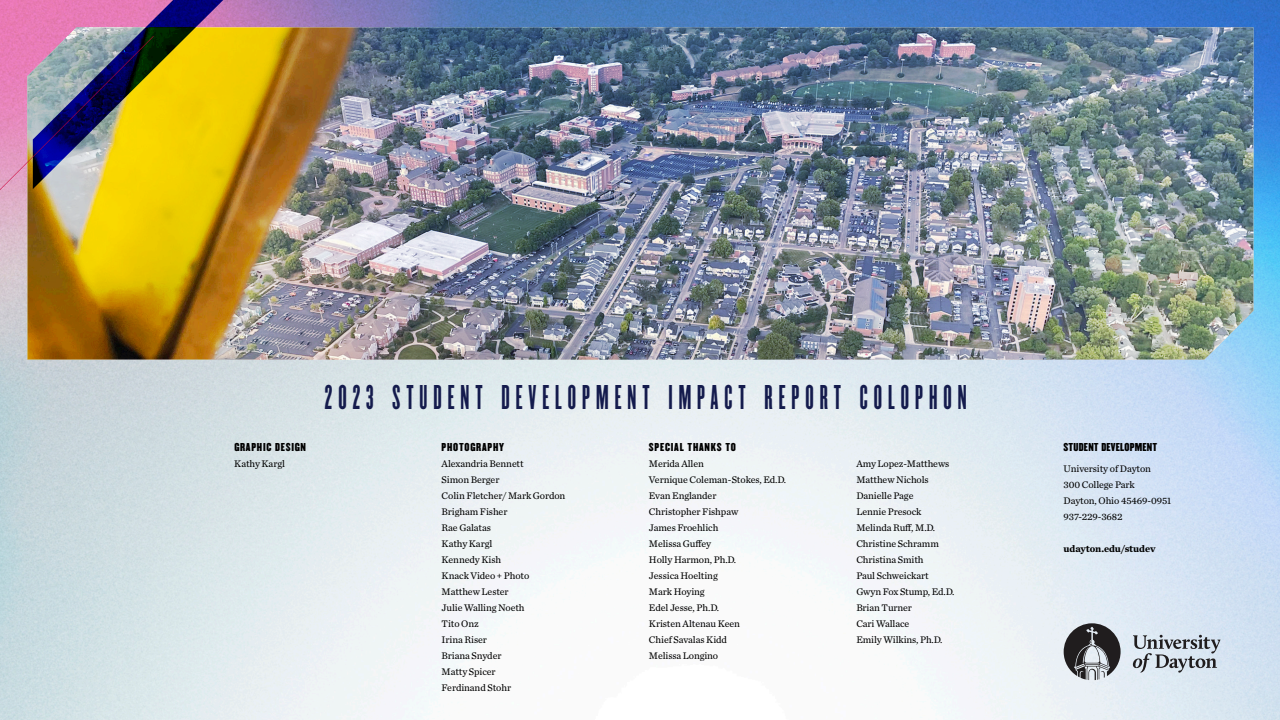
<style>
.page{position:relative;width:1280px;height:720px;background:#fff}
.page>*{position:absolute;margin:0;border:0;box-sizing:border-box;transform-origin:0 0}
.t1{font:30px "Champion Bantamweight";letter-spacing:.2em;color:#141b4d}
.t2{font:10px "Chronicle Text G2";letter-spacing:-.01em;color:#000}
.Goal_subsection_title{font:10px/16px "Champion Welterweight";letter-spacing:.075em;color:#000}
.Goal_subsection_title-2{font:10px "Champion Welterweight";letter-spacing:.02em;color:#000}
.t3{font:700 10px "Chronicle Text G2";letter-spacing:-.01em;color:#000}
.s1{font-family:"Chronicle Text G2"}
</style>
<div class="page">
<img style="left:0;top:0;width:1280px;height:720px">
<img style="left:27px;top:27px;width:1226px;height:333px">
<svg style="left:0;top:0;width:224px;height:190px;background:#b29163"></svg>
<svg style="left:1133px;top:635px;width:88px;height:38px;background:#adb6be"></svg>
<svg style="left:1063px;top:623px;width:58px;height:57px;background:#76787b"></svg>
<p class="t1" style="left:325px;top:375px;width:643px">2023 STUDENT DEVELOPMENT IMPACT REPORT COLOPHON</p>
<p class="Goal_subsection_title" style="left:234px;top:439px;width:73px">GRAPHIC DESIGN<br><span class="s1">Kathy Kargl</span></p>
<p class="Goal_subsection_title" style="left:442px;top:439px;width:64px">PHOTOGRAPHY</p>
<p class="t2" style="left:442px;top:457px;width:83px">Alexandria Bennett</p>
<p class="t2" style="left:442px;top:473px;width:59px">Simon Berger</p>
<p class="t2" style="left:442px;top:489px;width:125px">Colin Fletcher/ Mark Gordon</p>
<p class="t2" style="left:442px;top:505px;width:67px">Brigham Fisher</p>
<p class="t2" style="left:442px;top:521px;width:51px">Rae Galatas</p>
<p class="t2" style="left:442px;top:537px;width:52px">Kathy Kargl</p>
<p class="t2" style="left:442px;top:553px;width:61px">Kennedy Kish</p>
<p class="t2" style="left:442px;top:569px;width:89px">Knack Video + Photo</p>
<p class="t2" style="left:442px;top:585px;width:69px">Matthew Lester</p>
<p class="t2" style="left:442px;top:601px;width:85px">Julie Walling Noeth</p>
<p class="t2" style="left:442px;top:617px;width:39px">Tito Onz</p>
<p class="t2" style="left:442px;top:633px;width:47px">Irina Riser</p>
<p class="t2" style="left:442px;top:649px;width:61px">Briana Snyder</p>
<p class="t2" style="left:442px;top:665px;width:56px">Matty Spicer</p>
<p class="t2" style="left:442px;top:681px;width:71px">Ferdinand Stohr</p>
<p class="Goal_subsection_title" style="left:649px;top:439px;width:88px">SPECIAL THANKS TO</p>
<p class="t2" style="left:649px;top:457px;width:56px">Merida Allen</p>
<p class="t2" style="left:649px;top:473px;width:139px">Vernique Coleman-Stokes, Ed.D.</p>
<p class="t2" style="left:649px;top:489px;width:69px">Evan Englander</p>
<p class="t2" style="left:649px;top:505px;width:91px">Christopher Fishpaw</p>
<p class="t2" style="left:649px;top:521px;width:71px">James Froehlich</p>
<p class="t2" style="left:649px;top:537px;width:64px">Melissa Guffey</p>
<p class="t2" style="left:649px;top:553px;width:89px">Holly Harmon, Ph.D.</p>
<p class="t2" style="left:649px;top:569px;width:70px">Jessica Hoelting</p>
<p class="t2" style="left:649px;top:585px;width:57px">Mark Hoying</p>
<p class="t2" style="left:649px;top:601px;width:72px">Edel Jesse, Ph.D.</p>
<p class="t2" style="left:649px;top:617px;width:93px">Kristen Altenau Keen</p>
<p class="t2" style="left:649px;top:633px;width:80px">Chief Savalas Kidd</p>
<p class="t2" style="left:649px;top:649px;width:71px">Melissa Longino</p>
<p class="t2" style="left:856px;top:457px;width:95px">Amy Lopez-Matthews</p>
<p class="t2" style="left:856px;top:473px;width:74px">Matthew Nichols</p>
<p class="t2" style="left:856px;top:489px;width:59px">Danielle Page</p>
<p class="t2" style="left:856px;top:505px;width:67px">Lennie Presock</p>
<p class="t2" style="left:856px;top:521px;width:80px">Melinda Ruff, M.D.</p>
<p class="t2" style="left:856px;top:537px;width:84px">Christine Schramm</p>
<p class="t2" style="left:856px;top:553px;width:69px">Christina Smith</p>
<p class="t2" style="left:856px;top:569px;width:74px">Paul Schweickart</p>
<p class="t2" style="left:856px;top:585px;width:100px">Gwyn Fox Stump, Ed.D.</p>
<p class="t2" style="left:856px;top:601px;width:57px">Brian Turner</p>
<p class="t2" style="left:856px;top:617px;width:54px">Cari Wallace</p>
<p class="t2" style="left:856px;top:633px;width:88px">Emily Wilkins, Ph.D.</p>
<p class="Goal_subsection_title-2" style="left:1064px;top:439px;width:95px">STUDENT DEVELOPMENT</p>
<p class="t2" style="left:1064px;top:461px;width:89px">University of Dayton</p>
<p class="t2" style="left:1064px;top:477px;width:73px">300 College Park</p>
<p class="t2" style="left:1064px;top:493px;width:109px">Dayton, Ohio 45469-0951</p>
<p class="t2" style="left:1064px;top:509px;width:60px">937-229-3682</p>
<p class="t3" style="left:1064px;top:541px;width:93px">udayton.edu/studev</p>
</div>
